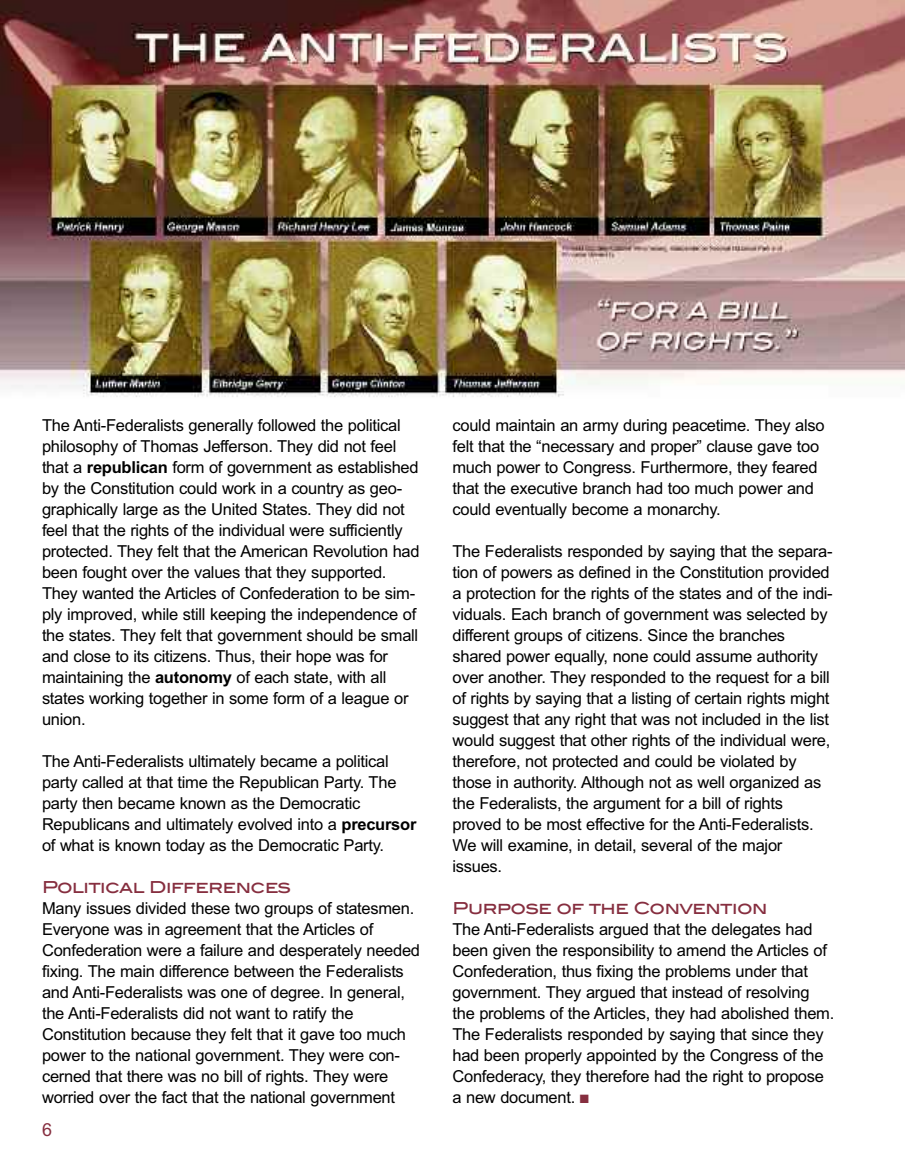
<style>
.page{position:relative;width:905px;height:1175px;background:#fff}
.page>*{position:absolute;margin:0;border:0;box-sizing:border-box;transform-origin:0 0}
.t1{font:18px "Arial";color:#862e3f}
.t2{font:16.5px/21px "Arial";letter-spacing:-.015em;color:#000}
.t3{font:16.5px "Blair Md ITCTT Medium";letter-spacing:-.03em;color:#862e3f}
.s1{font-weight:700}
.s2{color:#862e3f}
</style>
<div class="page">
<img style="left:0;top:0;width:904px;height:397px">
<p class="t2" style="left:42px;top:414px;width:379px">The Anti-Federalists generally followed the political philosophy of Thomas Jefferson. They did not feel that a <span class="s1">republican</span> form of government as established by the Constitution could work in a country as geo&shy;graphically large as the United States. They did not feel that the rights of the individual were sufficiently protected. They felt that the American Revolution had been fought over the values that they supported.<br>They wanted the Articles of Confederation to be sim&shy;ply improved, while still keeping the independence of the states. They felt that government should be small and close to its citizens. Thus, their hope was for maintaining the <span class="s1">autonomy</span> of each state, with all states working together in some form of a league or union.</p>
<p class="t2" style="left:42px;top:750px;width:376px">The Anti-Federalists ultimately became a political party called at that time the Republican Party. The party then became known as the Democratic Republicans and ultimately evolved into a <span class="s1">precursor </span>of what is known today as the Democratic Party.</p>
<p class="t3" style="left:42px;top:877px;width:250px">Political Differences</p>
<p class="t2" style="left:42px;top:897px;width:379px">Many issues divided these two groups of statesmen.<br>Everyone was in agreement that the Articles of Confederation were a failure and desperately needed fixing. The main difference between the Federalists and Anti-Federalists was one of degree. In general, the Anti-Federalists did not want to ratify the Constitution because they felt that it gave too much power to the national government. They were con&shy;cerned that there was no bill of rights. They were worried over the fact that the national government</p>
<p class="t1" style="left:42px;top:1118px;width:12px">6</p>
<p class="t2" style="left:452px;top:414px;width:373px">could maintain an army during peacetime. They also felt that the “necessary and proper” clause gave too much power to Congress. Furthermore, they feared that the executive branch had too much power and could eventually become a monarchy.</p>
<p class="t2" style="left:452px;top:540px;width:382px">The Federalists responded by saying that the separa&shy;tion of powers as defined in the Constitution provided a protection for the rights of the states and of the indi&shy;viduals. Each branch of government was selected by different groups of citizens. Since the branches shared power equally, none could assume authority over another. They responded to the request for a bill of rights by saying that a listing of certain rights might suggest that any right that was not included in the list would suggest that other rights of the individual were, therefore, not protected and could be violated by those in authority. Although not as well organized as the Federalists, the argument for a bill of rights proved to be most effective for the Anti-Federalists.<br>We will examine, in detail, several of the major issues.</p>
<p class="t3" style="left:452px;top:898px;width:316px">Purpose of the Convention</p>
<p class="t2" style="left:452px;top:918px;width:383px">The Anti-Federalists argued that the delegates had been given the responsibility to amend the Articles of Confederation, thus fixing the problems under that government. They argued that instead of resolving the problems of the Articles, they had abolished them.<br>The Federalists responded by saying that since they had been properly appointed by the Congress of the Confederacy, they therefore had the right to propose a new document. <span class="s2">■</span></p>
</div>
